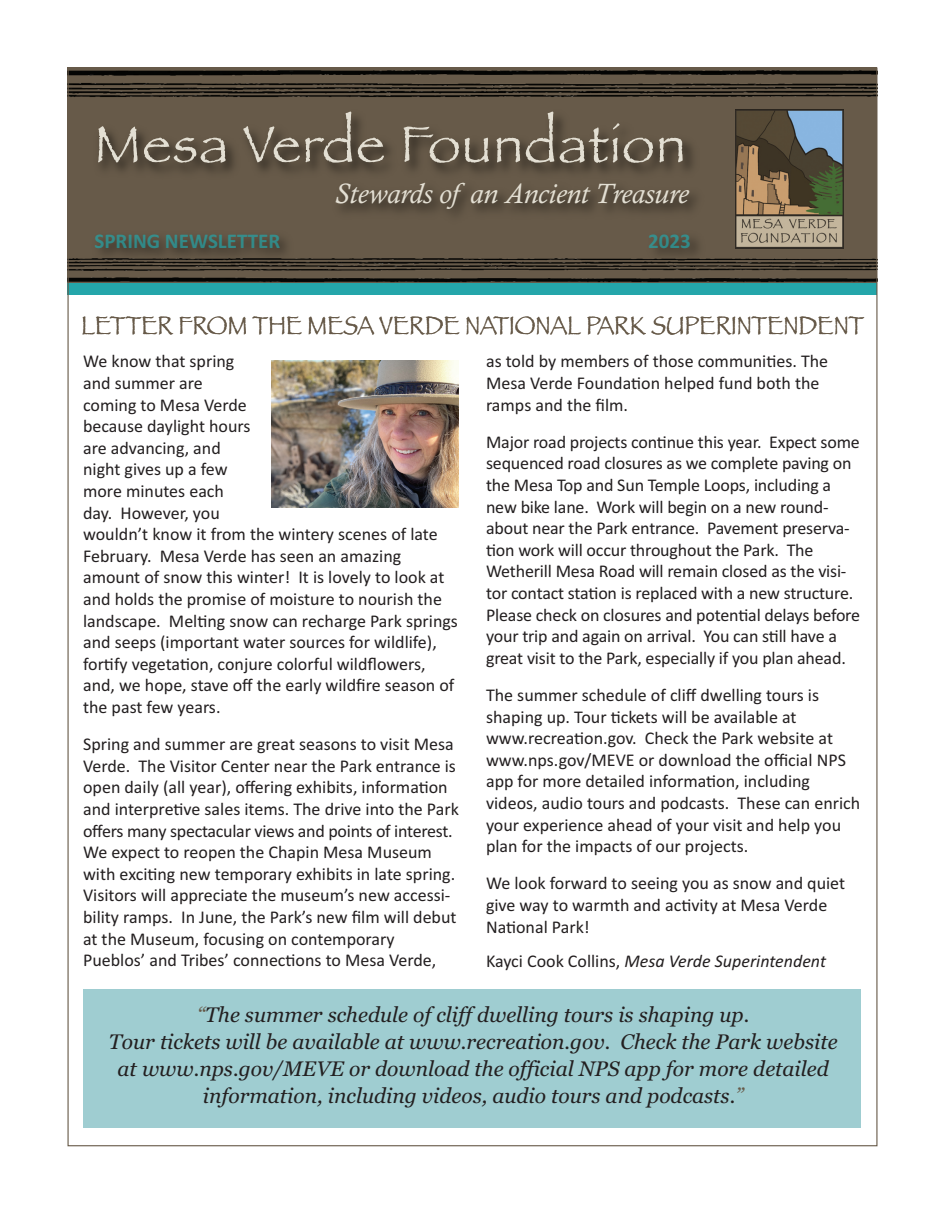
<style>
.page{position:relative;width:945px;height:1215px;background:#fff}
.page>*{position:absolute;margin:0;border:0;box-sizing:border-box;transform-origin:0 0}
.t1{font:54px "Papyrus";letter-spacing:.025em;color:#e3dfd3}
.t2{font:italic 28.5px "Calisto";color:#e3dfd3}
.t3{font:condensed 26.4px "Papyrus";color:#675a49;scale:1.25 1}
.t4{font:italic 21px/27px "Georgia";color:#231f20;text-align:center}
.t5{font:700 21px "Calibri";color:rgb(36 166 170/.7)}
.t6{font:18px/21.6px "Calibri";color:#231f20}
.t7{font:italic 18px "Calibri";color:#231f20}
.s1{font-style:normal}
.s2{color:#675a49}
</style>
<div class="page">
<div style="left:68px;top:259px;width:810px;height:36px;background:#24a6aa"></div>
<img style="left:70px;top:70px;width:806px;height:213px">
<img style="left:67px;top:103px;width:698px;height:110px">
<img style="left:296px;top:173px;width:422px;height:50px">
<img style="left:74px;top:223px;width:649px;height:60px">
<div style="left:731px;top:104px;width:118px;height:149px;background:#675a49"></div>
<img style="left:736px;top:109px;width:108px;height:140px">
<svg style="left:271px;top:507px;width:187px;height:1px"></svg>
<img style="left:271px;top:361px;width:187px;height:146px">
<div style="left:83px;top:989px;width:778px;height:139px;background:#9fcdd1"></div>
<p class="t1" style="left:94px;top:112px;width:593px">Mesa Verde Foundation</p>
<p class="t2" style="left:334px;top:176px;width:356px">Stewards of an Ancient Treasure</p>
<p class="t5" style="left:94px;top:233px;width:187px">SPRING NEWSLETTER</p>
<p class="t5" style="left:648px;top:233px;width:44px">2023</p>
<p class="t3" style="left:81px;top:309px;width:628px">LETTER FROM THE MESA VERDE NATIONAL PARK SUPERINTENDENT</p>
<p class="t6" style="left:83px;top:352px;width:376px">We know that spring<br>and summer are<br>coming to Mesa Verde<br>because daylight hours<br>are advancing, and<br>night gives up a few<br>more minutes each<br>day. However, you<br>wouldn’t know it from the wintery scenes of late<br>February. Mesa Verde has seen an amazing amount of snow this winter! It is lovely to look at and holds the promise of moisture to nourish the landscape. Melting snow can recharge Park springs and seeps (important water sources for wildlife), fortify vegetation, conjure colorful wildflowers, and, we hope, stave off the early wildfire season of the past few years.</p>
<p class="t6" style="left:83px;top:735px;width:377px">Spring and summer are great seasons to visit Mesa Verde. The Visitor Center near the Park entrance is open daily (all year), offering exhibits, information and interpretive sales items. The drive into the Park offers many spectacular views and points of interest.<br>We expect to reopen the Chapin Mesa Museum with exciting new temporary exhibits in late spring.<br>Visitors will appreciate the museum’s new accessi‐ bility ramps. In June, the Park’s new film will debut at the Museum, focusing on contemporary Pueblos’ and Tribes’ connections to Mesa Verde,</p>
<p class="t6" style="left:486px;top:352px;width:344px">as told by members of those communities. The<br>Mesa Verde Foundation helped fund both the ramps and the film.</p>
<p class="t6" style="left:486px;top:432px;width:376px">Major road projects continue this year. Expect some sequenced road closures as we complete paving on the Mesa Top and Sun Temple Loops, including a new bike lane. Work will begin on a new round‐ about near the Park entrance. Pavement preserva‐ tion work will occur throughout the Park. The Wetherill Mesa Road will remain closed as the visi‐ tor contact station is replaced with a new structure.<br>Please check on closures and potential delays before your trip and again on arrival. You can still have a great visit to the Park, especially if you plan ahead.</p>
<p class="t6" style="left:486px;top:686px;width:376px">The summer schedule of cliff dwelling tours is shaping up. Tour tickets will be available at www.recreation.gov. Check the Park website at www.nps.gov/MEVE or download the official NPS app for more detailed information, including videos, audio tours and podcasts. These can enrich your experience ahead of your visit and help you plan for the impacts of our projects.</p>
<p class="t6" style="left:486px;top:874px;width:361px">We look forward to seeing you as snow and quiet give way to warmth and activity at Mesa Verde<br>National Park!</p>
<p class="t7" style="left:486px;top:955px;width:342px"><span class="s1">Kayci Cook Collins,</span> Mesa Verde Superintendent</p>
<p class="t4" style="left:109px;top:1003px;width:730px"><span class="s2">“</span>The summer schedule of cliff dwelling tours is shaping up.<br>Tour tickets will be available at www.recreation.gov. Check the Park website at www.nps.gov/MEVE or download the official NPS app for more detailed information, including videos, audio tours and podcasts.<span class="s2">”</span></p>
</div>
